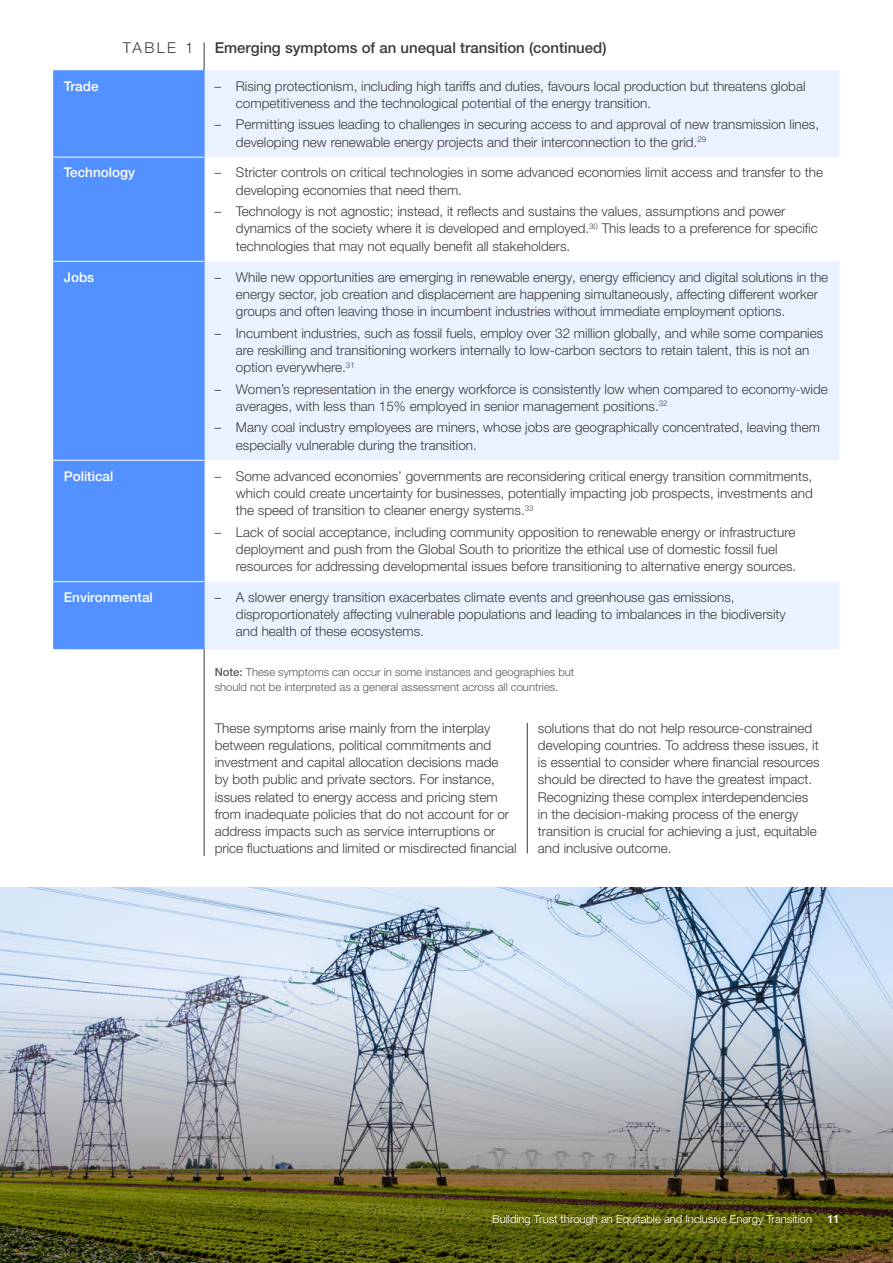
<style>
.page{position:relative;width:893px;height:1263px;background:#fff}
.page>*{position:absolute;margin:0;border:0;box-sizing:border-box;transform-origin:0 0}
.t1{font:500 15px "Helvetica Neue LT Pro";color:#3c3c3b}
.t2{font:300 15px "Helvetica Neue LT Pro";letter-spacing:.16em;color:#3c3c3b}
.t3{font:300 13.5px/17.2px "Helvetica Neue LT Pro";color:#3c3c3b}
.t4{font:500 13.5px "Helvetica Neue LT Pro";color:#fff}
.t5{font:300 11.25px/15px "Helvetica Neue LT Pro";color:#575756}
.t6{font:300 11.25px "Helvetica Neue LT Pro";color:#fff}
.t7{font:500 11.25px "Helvetica Neue LT Pro";color:#fff}
.s1{font-weight:500}
</style>
<div class="page">
<hr style="left:204px;top:42px;width:1px;height:814px;background:#3c3c3b">
<div style="left:53px;top:70px;width:151px;height:579px;background:#5291ff"></div>
<div style="left:205px;top:70px;width:634px;height:579px;background:#eaf2ff"></div>
<svg style="left:205px;top:157px;width:634px;height:425px"></svg>
<hr style="left:53px;top:157px;width:151px;height:1px;background:#fff">
<hr style="left:53px;top:261px;width:151px;height:1px;background:#fff">
<hr style="left:53px;top:460px;width:151px;height:1px;background:#fff">
<hr style="left:53px;top:581px;width:151px;height:1px;background:#fff">
<hr style="left:527px;top:723px;width:1px;height:130px;background:#3c3c3b">
<img style="left:0;top:888px;width:893px;height:375px">
<hr style="left:204px;top:67px;width:1px;height:582px;background:#5291ff">
<p class="t2" style="left:123px;top:39px;width:72px">TABLE 1</p>
<p class="t1" style="left:215px;top:39px;width:393px">Emerging symptoms of an unequal transition (continued)</p>
<p class="t4" style="left:64px;top:78px;width:36px">Trade</p>
<p class="t3" style="left:236px;top:77px;width:571px;text-indent:-21px">– Rising protectionism, including high tariffs and duties, favours local production but threatens global competitiveness and the technological potential of the energy transition.</p>
<p class="t3" style="left:236px;top:116px;width:585px;text-indent:-21px">– Permitting issues leading to challenges in securing access to and approval of new transmission lines, developing new renewable energy projects and their interconnection to the grid.<sup>29</sup></p>
<p class="t4" style="left:64px;top:164px;width:73px">Technology</p>
<p class="t3" style="left:236px;top:164px;width:589px;text-indent:-21px">– Stricter controls on critical technologies in some advanced economies limit access and transfer to the developing economies that need them.</p>
<p class="t3" style="left:236px;top:202px;width:583px;text-indent:-21px">– Technology is not agnostic; instead, it reflects and sustains the values, assumptions and power dynamics of the society where it is developed and employed.<sup>30</sup> This leads to a preference for specific technologies that may not equally benefit all stakeholders.</p>
<p class="t4" style="left:64px;top:269px;width:32px">Jobs</p>
<p class="t3" style="left:236px;top:268px;width:594px;text-indent:-21px">– While new opportunities are emerging in renewable energy, energy efficiency and digital solutions in the energy sector, job creation and displacement are happening simultaneously, affecting different worker groups and often leaving those in incumbent industries without immediate employment options.</p>
<p class="t3" style="left:236px;top:324px;width:589px;text-indent:-21px">– Incumbent industries, such as fossil fuels, employ over 32 million globally, and while some companies are reskilling and transitioning workers internally to low-carbon sectors to retain talent, this is not an option everywhere.<sup>31</sup></p>
<p class="t3" style="left:236px;top:380px;width:593px;text-indent:-21px">– Women’s representation in the energy workforce is consistently low when compared to economy-wide averages, with less than 15% employed in senior management positions.<sup>32</sup></p>
<p class="t3" style="left:236px;top:419px;width:586px;text-indent:-21px">– Many coal industry employees are miners, whose jobs are geographically concentrated, leaving them especially vulnerable during the transition.</p>
<p class="t4" style="left:64px;top:468px;width:51px">Political</p>
<p class="t3" style="left:236px;top:467px;width:578px;text-align:justify;text-indent:-21px">– Some advanced economies’ governments are reconsidering critical energy transition commitments, which could create uncertainty for businesses, potentially impacting job prospects, investments and the speed of transition to cleaner energy systems.<sup>33</sup></p>
<p class="t3" style="left:236px;top:523px;width:562px;text-indent:-21px">– Lack of social acceptance, including community opposition to renewable energy or infrastructure deployment and push from the Global South to prioritize the ethical use of domestic fossil fuel resources for addressing developmental issues before transitioning to alternative energy sources.</p>
<p class="t4" style="left:64px;top:589px;width:91px">Environmental</p>
<p class="t3" style="left:236px;top:588px;width:551px;text-indent:-21px">– A slower energy transition exacerbates climate events and greenhouse gas emissions, disproportionately affecting vulnerable populations and leading to imbalances in the biodiversity and health of these ecosystems.</p>
<p class="t5" style="left:215px;top:664px;width:361px"><span class="s1">Note:</span> These symptoms can occur in some instances and geographies but should not be interpreted as a general assessment across all countries.</p>
<p class="t3" style="left:215px;top:719px;width:303px">These symptoms arise mainly from the interplay between regulations, political commitments and investment and capital allocation decisions made<br>by both public and private sectors. For instance, issues related to energy access and pricing stem from inadequate policies that do not account for or address impacts such as service interruptions or price fluctuations and limited or misdirected financial</p>
<p class="t3" style="left:538px;top:719px;width:283px">solutions that do not help resource-constrained developing countries. To address these issues, it is essential to consider where financial resources should be directed to have the greatest impact.<br>Recognizing these complex interdependencies in the decision-making process of the energy transition is crucial for achieving a just, equitable and inclusive outcome.</p>
<p class="t6" style="left:492px;top:1212px;width:321px">Building Trust through an Equitable and Inclusive Energy Transition</p>
<p class="t7" style="left:827px;top:1212px;width:14px">11</p>
</div>
